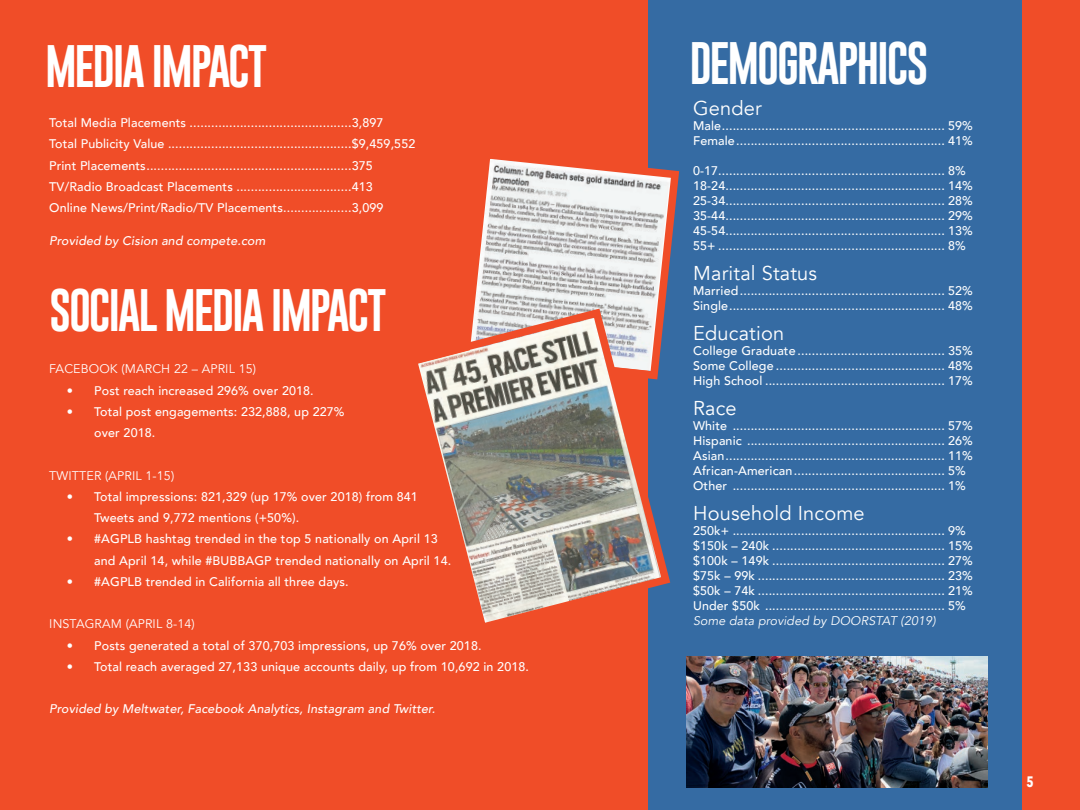
<style>
.page{position:relative;width:1080px;height:810px;background:#f04d28}
.page>*{position:absolute;margin:0;border:0;box-sizing:border-box;transform-origin:0 0}
.t1{font:43.75px "Gobold";letter-spacing:-.05em;color:#fff}
.t2{font:20px "Avenir";letter-spacing:.01em;color:#fff}
.t3{font:700 15.12px "Avenir Next Condensed";color:#fff;scale:.91 1}
.t4{font:500 12.5px/15px "Avenir";letter-spacing:.01em;color:#fff}
.t5{font:italic 500 12.5px "Avenir";letter-spacing:.01em;color:#fff}
.t6{font:12.5px "Avenir";letter-spacing:.01em;color:#fff}
.t7{font:italic 12.5px "Avenir";letter-spacing:.01em;color:#fff}
</style>
<div class="page">
<div style="left:648px;top:0;width:374px;height:810px;background:#356ba3"></div>
<img style="left:686px;top:656px;width:302px;height:131px">
<svg style="left:474px;top:159px;width:206px;height:145px"></svg>
<svg style="left:418px;top:304px;width:253px;height:319px"></svg>
<h1 class="t1" style="left:45px;top:39px;width:224px">MEDIA IMPACT</h1>
<p class="t4" style="left:49px;top:112px;width:368px;line-height:21.2px">Total Media Placements .............................................3,897<br>Total Publicity Value ...................................................$9,459,552<br>Print Placements.........................................................375<br>TV/Radio Broadcast Placements ................................413<br>Online News/Print/Radio/TV Placements...................3,099</p>
<p class="t5" style="left:49px;top:233px;width:218px">Provided by Cision and compete.com</p>
<h1 class="t1" style="left:49px;top:282px;width:339px">SOCIAL MEDIA IMPACT</h1>
<p class="t6" style="left:49px;top:362px;width:208px">FACEBOOK (MARCH 22 – APRIL 15)</p>
<p class="t4" style="left:67px;top:382px;width:249px">• Post reach increased 296% over 2018.</p>
<p class="t4" style="left:94px;top:400px;width:252px;line-height:21.2px;text-indent:-28px">• Total post engagements: 232,888, up 227% over 2018.</p>
<p class="t6" style="left:49px;top:468px;width:127px">TWITTER (APRIL 1-15)</p>
<p class="t4" style="left:94px;top:485px;width:325px;line-height:21.2px;text-indent:-27px">• Total impressions: 821,329 (up 17% over 2018) from 841<br>Tweets and 9,772 mentions (+50%).</p>
<p class="t4" style="left:94px;top:528px;width:359px;line-height:21.2px;text-indent:-28px">• #AGPLB hashtag trended in the top 5 nationally on April 13 and April 14, while #BUBBAGP trended nationally on April 14.</p>
<p class="t4" style="left:67px;top:573px;width:283px">• #AGPLB trended in California all three days.</p>
<p class="t6" style="left:49px;top:617px;width:147px">INSTAGRAM (APRIL 8-14)</p>
<p class="t4" style="left:67px;top:637px;width:416px">• Posts generated a total of 370,703 impressions, up 76% over 2018.</p>
<p class="t4" style="left:67px;top:658px;width:464px">• Total reach averaged 27,133 unique accounts daily, up from 10,692 in 2018.</p>
<p class="t5" style="left:49px;top:702px;width:388px">Provided by Meltwater, Facebook Analytics, Instagram and Twitter.</p>
<h1 class="t1" style="left:689px;top:35px;width:241px">DEMOGRAPHICS</h1>
<h2 class="t2" style="left:693px;top:96px;width:70px">Gender</h2>
<p class="t4" style="left:693px;top:117px;width:281px">Male.............................................................. 59%<br>Female.......................................................... 41%</p>
<p class="t4" style="left:693px;top:162px;width:281px">0-17............................................................... 8% 18-24............................................................. 14% 25-34............................................................. 28% 35-44............................................................. 29% 45-54............................................................. 13% 55+ ............................................................... 8%</p>
<h2 class="t2" style="left:693px;top:261px;width:126px">Marital Status</h2>
<p class="t4" style="left:693px;top:282px;width:281px">Married......................................................... 52%<br>Single............................................................ 48%</p>
<h2 class="t2" style="left:693px;top:321px;width:93px">Education</h2>
<p class="t4" style="left:693px;top:342px;width:281px;text-align:justify">College Graduate ......................................... 35% Some College ............................................... 48% High School .................................................. 17%</p>
<h2 class="t2" style="left:693px;top:396px;width:45px">Race</h2>
<p class="t4" style="left:693px;top:417px;width:281px">White ........................................................... 57% Hispanic ....................................................... 26% Asian............................................................. 11% African-American.......................................... 5% Other ........................................................... 1%</p>
<h2 class="t2" style="left:693px;top:501px;width:173px">Household Income</h2>
<p class="t4" style="left:693px;top:522px;width:281px">250k+ ........................................................... 9% $150k – 240k ................................................ 15% $100k – 149k ................................................ 27% $75k – 99k .................................................... 23% $50k – 74k .................................................... 21% Under $50k .................................................. 5%</p>
<p class="t7" style="left:693px;top:613px;width:244px">Some data provided by DOORSTAT (2019)</p>
<p class="t3" style="left:1027px;top:772px;width:9px">5</p>
</div>
